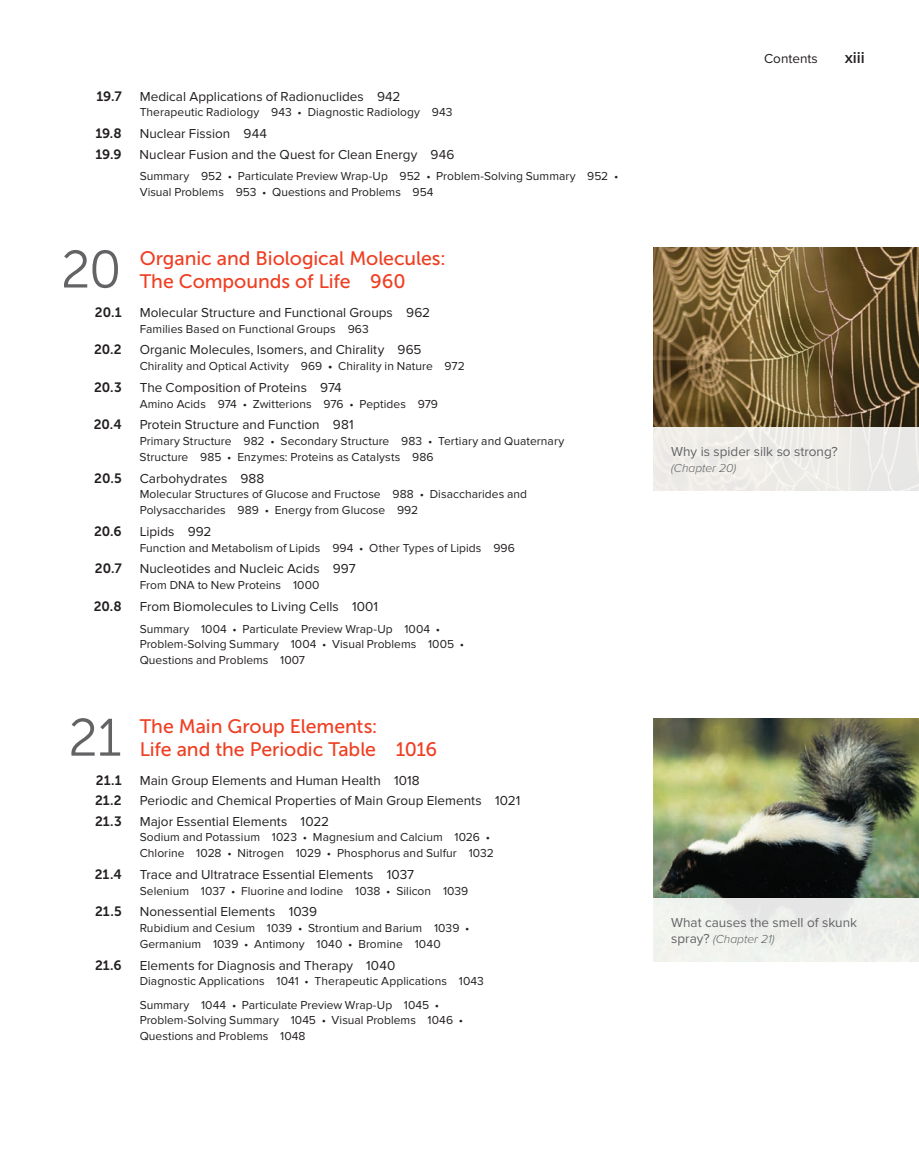
<style>
.page{position:relative;width:919px;height:1175px;background:#fff}
.page>*{position:absolute;margin:0;border:0;box-sizing:border-box;transform-origin:0 0}
.t1{font:52.5px "Museo Sans 300";color:#636366}
.t2{font:19.5px/22.5px "Museo Sans 500";letter-spacing:-.005em;color:#ef3e22}
.t3{font:600 16.5px "Proxima Nova";color:#231f20}
.t4{font:13.5px "Proxima Nova";color:#231f20}
.t5{font:13.5px "Museo Sans 700";letter-spacing:-.01em;color:#231f20}
.t6{font:13.5px "Proxima Nova";color:#636366}
.t7{font:12px/15.8px "Proxima Nova";letter-spacing:.005em;color:#231f20}
.t8{font:italic 300 12px "Proxima Nova";color:#636366}
.s1{font-weight:700}
.s2{font-weight:400;font-style:normal;font-size:13.5px}
</style>
<div class="page">
<img style="left:653px;top:247px;width:265px;height:180px">
<div style="left:653px;top:427px;width:265px;height:63px;background:#edebe7"></div>
<img style="left:653px;top:718px;width:265px;height:180px">
<div style="left:653px;top:898px;width:265px;height:63px;background:#eff1ed"></div>
<p class="t5" style="left:96px;top:89px;width:27px">19.7</p>
<p class="t4" style="left:140px;top:88px;width:262px">Medical Applications of Radionuclides 942</p>
<p class="t7" style="left:140px;top:105px;width:314px">Therapeutic Radiology 943 • Diagnostic Radiology 943</p>
<p class="t5" style="left:95px;top:126px;width:28px">19.8</p>
<p class="t4" style="left:140px;top:126px;width:129px">Nuclear Fission 944</p>
<p class="t5" style="left:95px;top:146px;width:28px">19.9</p>
<p class="t4" style="left:140px;top:146px;width:316px">Nuclear Fusion and the Quest for Clean Energy 946</p>
<p class="t7" style="left:140px;top:169px;width:480px">Summary 952 • Particulate Preview Wrap-Up 952 • Problem-Solving Summary 952 •<br>Visual Problems 953 • Questions and Problems 954</p>
<p class="t1" style="left:61px;top:241px;width:62px">20</p>
<p class="t2" style="left:140px;top:247px;width:307px">Organic and Biological Molecules:<br>The Compounds of Life 960</p>
<p class="t5" style="left:95px;top:305px;width:28px">20.1</p>
<p class="t4" style="left:140px;top:304px;width:292px">Molecular Structure and Functional Groups 962</p>
<p class="t7" style="left:140px;top:321px;width:230px">Families Based on Functional Groups 963</p>
<p class="t5" style="left:94px;top:342px;width:29px">20.2</p>
<p class="t4" style="left:140px;top:342px;width:283px">Organic Molecules, Isomers, and Chirality 965</p>
<p class="t7" style="left:140px;top:358px;width:326px">Chirality and Optical Activity 969 <span class="s1">•</span> Chirality in Nature 972</p>
<p class="t5" style="left:94px;top:380px;width:29px">20.3</p>
<p class="t4" style="left:140px;top:379px;width:203px">The Composition of Proteins 974</p>
<p class="t7" style="left:140px;top:396px;width:300px">Amino Acids 974 • Zwitterions 976 • Peptides 979</p>
<p class="t5" style="left:94px;top:417px;width:29px">20.4</p>
<p class="t4" style="left:140px;top:417px;width:215px">Protein Structure and Function 981</p>
<p class="t7" style="left:140px;top:433px;width:426px">Primary Structure 982 • Secondary Structure 983 • Tertiary and Quaternary<br>Structure 985 • Enzymes: Proteins as Catalysts 986</p>
<p class="t5" style="left:94px;top:470px;width:29px">20.5</p>
<p class="t4" style="left:140px;top:470px;width:126px">Carbohydrates 988</p>
<p class="t7" style="left:140px;top:487px;width:389px">Molecular Structures of Glucose and Fructose 988 • Disaccharides and<br>Polysaccharides 989 • Energy from Glucose 992</p>
<p class="t5" style="left:94px;top:524px;width:29px">20.6</p>
<p class="t4" style="left:140px;top:523px;width:73px">Lipids 992</p>
<p class="t7" style="left:140px;top:540px;width:376px">Function and Metabolism of Lipids 994 • Other Types of Lipids 996</p>
<p class="t5" style="left:95px;top:561px;width:28px">20.7</p>
<p class="t4" style="left:140px;top:561px;width:217px">Nucleotides and Nucleic Acids 997</p>
<p class="t7" style="left:140px;top:577px;width:181px">From DNA to New Proteins 1000</p>
<p class="t5" style="left:94px;top:599px;width:29px">20.8</p>
<p class="t4" style="left:140px;top:598px;width:240px">From Biomolecules to Living Cells 1001</p>
<p class="t7" style="left:140px;top:621px;width:326px">Summary 1004 • Particulate Preview Wrap-Up 1004 •<br>Problem-Solving Summary 1004 • Visual Problems 1005 •<br>Questions and Problems 1007</p>
<p class="t1" style="left:68px;top:709px;width:55px">21</p>
<p class="t2" style="left:140px;top:715px;width:299px">The Main Group Elements:<br>Life and the Periodic Table 1016</p>
<p class="t5" style="left:96px;top:773px;width:27px">21.1</p>
<p class="t4" style="left:140px;top:772px;width:281px">Main Group Elements and Human Health 1018</p>
<p class="t5" style="left:95px;top:793px;width:28px">21.2</p>
<p class="t4" style="left:140px;top:793px;width:382px">Periodic and Chemical Properties of Main Group Elements 1021</p>
<p class="t5" style="left:95px;top:813px;width:28px">21.3</p>
<p class="t4" style="left:140px;top:813px;width:191px">Major Essential Elements 1022</p>
<p class="t7" style="left:140px;top:829px;width:355px">Sodium and Potassium 1023 • Magnesium and Calcium 1026 •<br>Chlorine 1028 • Nitrogen 1029 • Phosphorus and Sulfur 1032</p>
<p class="t5" style="left:95px;top:866px;width:28px">21.4</p>
<p class="t4" style="left:140px;top:866px;width:276px">Trace and Ultratrace Essential Elements 1037</p>
<p class="t7" style="left:140px;top:883px;width:330px">Selenium 1037 • Fluorine and Iodine 1038 • Silicon 1039</p>
<p class="t5" style="left:95px;top:904px;width:28px">21.5</p>
<p class="t4" style="left:140px;top:904px;width:179px">Nonessential Elements 1039</p>
<p class="t7" style="left:140px;top:920px;width:331px">Rubidium and Cesium 1039 • Strontium and Barium 1039 •<br>Germanium 1039 • Antimony 1040 • Bromine 1040</p>
<p class="t5" style="left:95px;top:957px;width:28px">21.6</p>
<p class="t4" style="left:140px;top:957px;width:257px">Elements for Diagnosis and Therapy 1040</p>
<p class="t7" style="left:140px;top:970px;width:345px;line-height:23.2px">Diagnostic Applications 1041 • Therapeutic Applications 1043<br>Summary 1044 • Particulate Preview Wrap-Up 1045 •</p>
<p class="t7" style="left:140px;top:1012px;width:325px">Problem-Solving Summary 1045 • Visual Problems 1046 •<br>Questions and Problems 1048</p>
<p class="t4" style="left:763px;top:50px;width:55px">Contents</p>
<p class="t3" style="left:844px;top:48px;width:22px">xiii</p>
<p class="t6" style="left:671px;top:443px;width:168px">Why is spider silk so strong?</p>
<p class="t8" style="left:671px;top:461px;width:66px">(Chapter 20)</p>
<p class="t6" style="left:671px;top:914px;width:187px">What causes the smell of skunk</p>
<p class="t8" style="left:671px;top:932px;width:105px"><span class="s2">spray?</span> (Chapter 21)</p>
</div>
